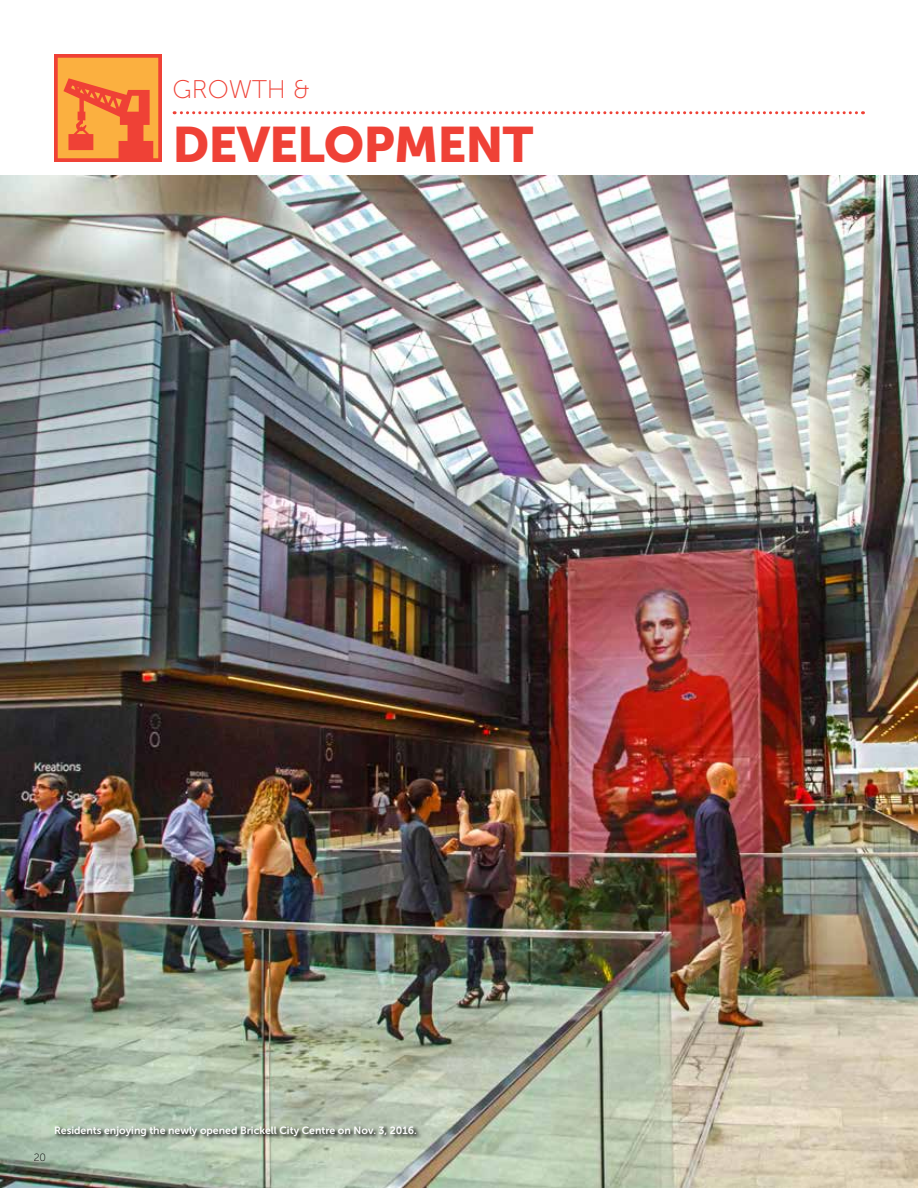
<style>
.page{position:relative;width:918px;height:1188px;background:#fff}
.page>*{position:absolute;margin:0;border:0;box-sizing:border-box;transform-origin:0 0}
.t1{font:49.5px "Museo Sans 900";letter-spacing:-.02em;color:#ef4136}
.t2{font:25.5px "Museo Sans 100";color:#ef4136}
.t3{font:10.5px "Museo Sans 700";color:#fff}
.t4{font:10.5px "Museo Sans 100";color:#000}
</style>
<div class="page">
<img style="left:0;top:176px;width:918px;height:1012px">
<svg style="left:174px;top:111px;width:689px;height:3px"></svg>
<svg style="left:54px;top:54px;width:108px;height:108px"></svg>
<svg style="left:54px;top:1125px;width:368px;height:17px"></svg>
<h2 class="t2" style="left:173px;top:76px;width:139px">GROWTH &amp;</h2>
<h1 class="t1" style="left:173px;top:117px;width:362px">DEVELOPMENT</h1>
<p class="t4" style="left:34px;top:1152px;width:14px">20</p>
<p class="t3" style="left:54px;top:1125px;width:365px">Residents enjoying the newly opened Brickell City Centre on Nov. 3, 2016.</p>
</div>
